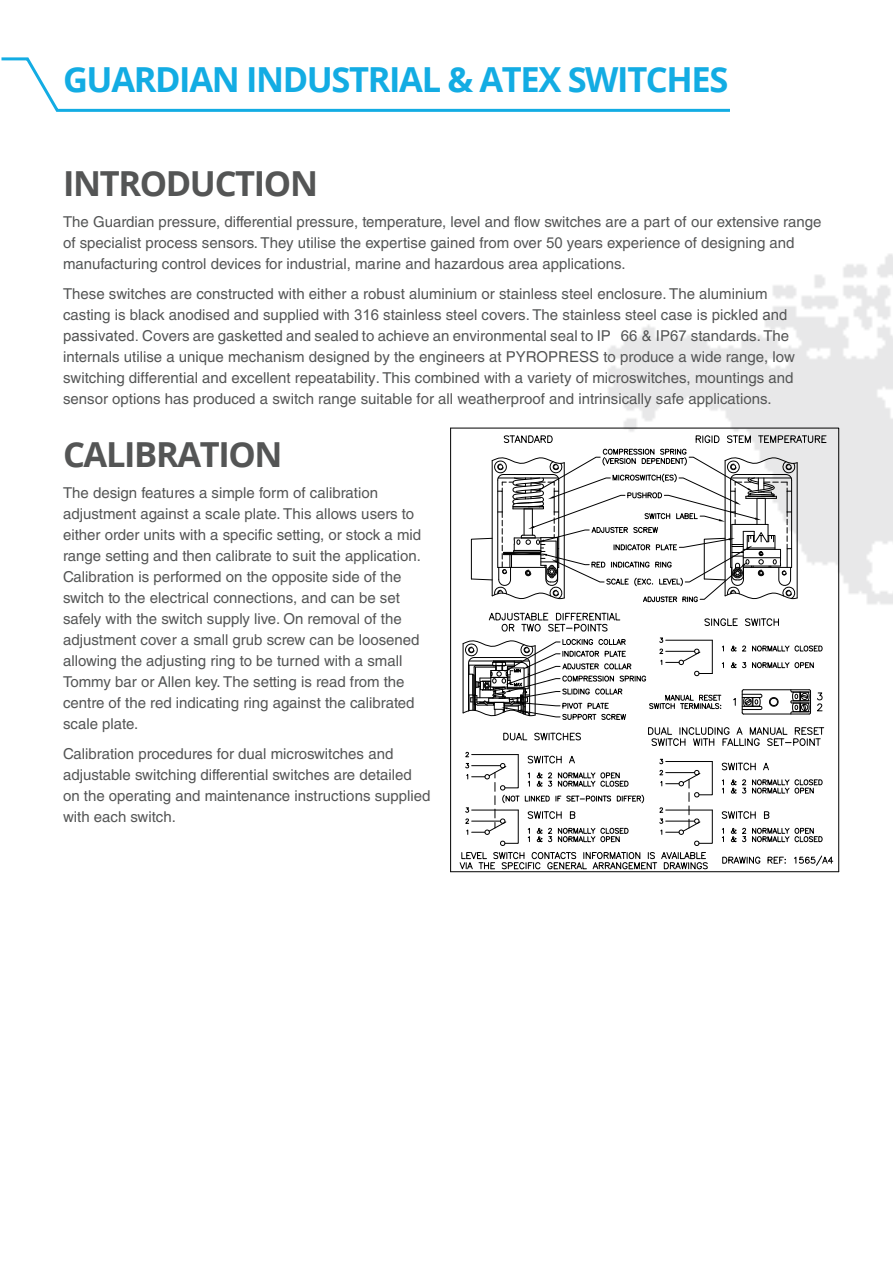
<style>
.page{position:relative;width:893px;height:1263px;background:#fff}
.page>*{position:absolute;margin:0;border:0;box-sizing:border-box;transform-origin:0 0}
.t1{font:700 34.5px "Open Sans";letter-spacing:-.04em;color:#13ace3}
.t2{font:700 34.5px "Open Sans";letter-spacing:-.04em;color:#545555}
.t3{font:15px/21px "Helvetica LT Std";color:#545555}
.s1{font-family:"Arial"}
</style>
<div class="page">
<img style="left:587px;top:254px;width:306px;height:597px">
<svg style="left:1px;top:57px;width:729px;height:55px"></svg>
<svg style="left:450px;top:428px;width:389px;height:444px"></svg>
<hr style="left:451px;top:871px;width:388px;height:1px;background:#000">
<svg style="left:460px;top:612px;width:373px;height:258px"></svg>
<svg style="left:471px;top:434px;width:355px;height:169px"></svg>
<h1 class="t1" style="left:63px;top:55px;width:667px">GUARDIAN INDUSTRIAL &amp; ATEX SWITCHES</h1>
<h1 class="t2" style="left:63px;top:159px;width:256px">INTRODUCTION</h1>
<p class="t3" style="left:63px;top:211px;width:760px">The Guardian pressure, differential pressure, temperature, level and flow switches are a part of our extensive range of specialist process sensors. They utilise the expertise gained from over <span class="s1">50</span> years experience of designing and manufacturing control devices for industrial, marine and hazardous area applications.</p>
<p class="t3" style="left:63px;top:283px;width:733px">These switches are constructed with either a robust aluminium or stainless steel enclosure. The aluminium casting is black anodised and supplied with <span class="s1">316</span> stainless steel covers. The stainless steel case is <span class="s1">pickled and passivated.</span> Covers are gasketted and sealed to achieve an environmental seal to IP <span class="s1">66</span> &amp; IP<span class="s1">67</span> standards. The internals utilise a unique mechanism designed by the engineers at PYROPRESS to produce a wide range, low switching differential and excellent repeatability. This combined with a variety of microswitches, mountings and sensor options has produced a switch range suitable for all weatherproof and intrinsically safe applications.</p>
<h1 class="t2" style="left:63px;top:430px;width:221px">CALIBRATION</h1>
<p class="t3" style="left:63px;top:483px;width:360px">The design features a simple form of calibration adjustment against a scale plate. This allows users to either order units with a specific setting, or stock a mid range setting and then calibrate to suit the application.<br>Calibration is performed on the opposite side of the switch to the electrical connections, and can be set safely with the switch supply live. On removal of the adjustment cover a small grub screw can be loosened allowing the adjusting ring to be turned with a small Tommy bar or Allen key. The setting is read from the centre of the red indicating ring against the calibrated scale plate.</p>
<p class="t3" style="left:63px;top:743px;width:369px">Calibration procedures for dual microswitches and adjustable switching differential switches are detailed on the operating and maintenance instructions supplied with each switch.</p>
</div>
